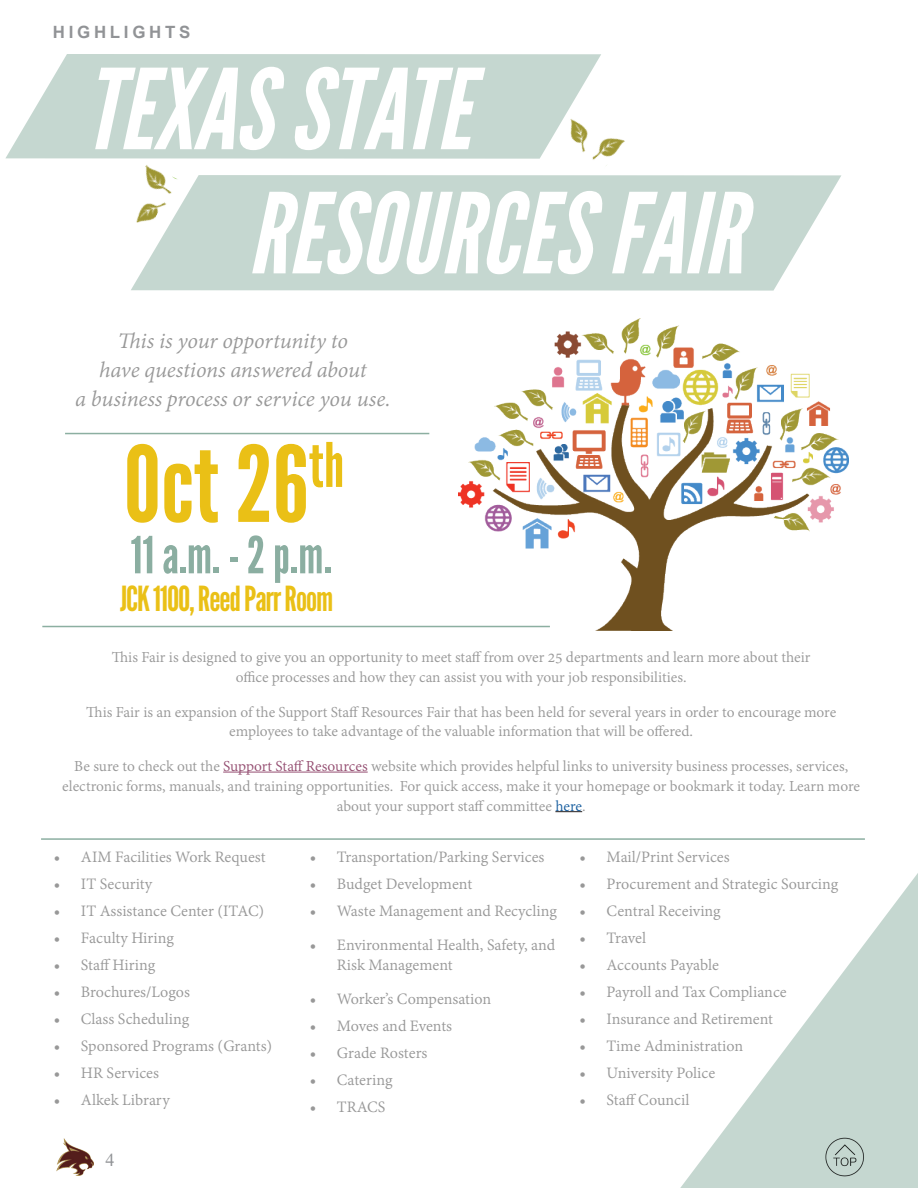
<style>
.page{position:relative;width:918px;height:1188px;background:#fff}
.page>*{position:absolute;margin:0;border:0;box-sizing:border-box;transform-origin:0 0}
.t1{font:italic 111px "League Gothic";color:#fff}
.t2{font:105px "League Gothic";color:#eac016}
.t3{font:51px "League Gothic";color:#8baea1}
.t4{font:34.5px "League Gothic";letter-spacing:-.03em;color:#eac016}
.t5{font:italic 24px/28.8px "Adobe Devanagari";letter-spacing:-.005em;color:#989898;text-align:center}
.t6{font:18px "Times New Roman";color:#919396}
.t7{font:17.25px/19.5px "Adobe Devanagari";color:#989898}
.t8{font:700 16.95px "Arial";letter-spacing:.22em;color:#919396}
.t9{font:16.5px/19.8px "Adobe Devanagari";color:#989898;text-align:center}
.s1{color:#954f72}
.s2{color:#175d9e}
</style>
<div class="page">
<svg style="left:680px;top:873px;width:238px;height:315px"></svg>
<img style="left:57px;top:1138px;width:37px;height:38px">
<img style="left:825px;top:1138px;width:39px;height:39px">
<img style="left:459px;top:319px;width:390px;height:312px">
<svg style="left:131px;top:175px;width:710px;height:116px;background:#c9d9d3"></svg>
<hr style="left:223px;top:772px;width:145px;height:1px;background:#954f72">
<svg style="left:555px;top:811px;width:27px;height:1px"></svg>
<hr style="left:42px;top:626px;width:508px;height:1px;background:#8cafa1">
<hr style="left:65px;top:433px;width:364px;height:1px;background:#8cafa1">
<svg style="left:5px;top:54px;width:596px;height:105px;background:#c9dad3"></svg>
<hr style="left:41px;top:838px;width:824px;height:2px;background:#8cafa1">
<img style="left:558px;top:106px;width:67px;height:60px">
<img style="left:131px;top:165px;width:48px;height:66px">
<p class="t8" style="left:53px;top:20px;width:139px">HIGHLIGHTS</p>
<p class="t1" style="left:84px;top:44px;width:388px">TEXAS STATE</p>
<p class="t1" style="left:248px;top:168px;width:497px">RESOURCES FAIR</p>
<p class="t5" style="left:75px;top:329px;width:317px">This is your opportunity to<br>have questions answered about<br>a business process or service you use.</p>
<p class="t2" style="left:124px;top:422px;width:222px">Oct 26<sup>th</sup></p>
<p class="t3" style="left:131px;top:525px;width:202px">11 a.m. - 2 p.m.</p>
<p class="t4" style="left:120px;top:578px;width:215px">JCK 1100, Reed Parr Room</p>
<p class="t9" style="left:112px;top:649px;width:700px">This Fair is designed to give you an opportunity to meet staff from over 25 departments and learn more about their office processes and how they can assist you with your job responsibilities.</p>
<p class="t9" style="left:86px;top:703px;width:752px">This Fair is an expansion of the Support Staff Resources Fair that has been held for several years in order to encourage more employees to take advantage of the valuable information that will be offered.</p>
<p class="t9" style="left:62px;top:758px;width:799px">Be sure to check out the <span class="s1">Support Staff Resources</span> website which provides helpful links to university business processes, services, electronic forms, manuals, and training opportunities. For quick access, make it your homepage or bookmark it today. Learn more about your support staff committee <span class="s2">here</span>.</p>
<p class="t7" style="left:54px;top:849px;width:213px">• AIM Facilities Work Request</p>
<p class="t7" style="left:54px;top:876px;width:100px">• IT Security</p>
<p class="t7" style="left:54px;top:903px;width:212px">• IT Assistance Center (ITAC)</p>
<p class="t7" style="left:54px;top:930px;width:122px">• Faculty Hiring</p>
<p class="t7" style="left:54px;top:957px;width:103px">• Staff Hiring</p>
<p class="t7" style="left:54px;top:984px;width:138px">• Brochures/Logos</p>
<p class="t7" style="left:54px;top:1011px;width:137px">• Class Scheduling</p>
<p class="t7" style="left:54px;top:1038px;width:220px">• Sponsored Programs (Grants)</p>
<p class="t7" style="left:54px;top:1065px;width:107px">• HR Services</p>
<p class="t7" style="left:54px;top:1092px;width:117px">• Alkek Library</p>
<p class="t6" style="left:105px;top:1147px;width:10px">4</p>
<p class="t7" style="left:310px;top:849px;width:236px">• Transportation/Parking Services</p>
<p class="t7" style="left:310px;top:876px;width:164px">• Budget Development</p>
<p class="t7" style="left:310px;top:903px;width:248px">• Waste Management and Recycling</p>
<p class="t7" style="left:337px;top:937px;width:220px;text-indent:-27px">• Environmental Health, Safety, and<br>Risk Management</p>
<p class="t7" style="left:310px;top:991px;width:183px">• Worker’s Compensation</p>
<p class="t7" style="left:310px;top:1018px;width:144px">• Moves and Events</p>
<p class="t7" style="left:310px;top:1045px;width:119px">• Grade Rosters</p>
<p class="t7" style="left:310px;top:1072px;width:84px">• Catering</p>
<p class="t7" style="left:310px;top:1099px;width:77px">• TRACS</p>
<p class="t7" style="left:580px;top:849px;width:152px">• Mail/Print Services</p>
<p class="t7" style="left:580px;top:876px;width:260px">• Procurement and Strategic Sourcing</p>
<p class="t7" style="left:580px;top:903px;width:143px">• Central Receiving</p>
<p class="t7" style="left:580px;top:930px;width:68px">• Travel</p>
<p class="t7" style="left:580px;top:957px;width:141px">• Accounts Payable</p>
<p class="t7" style="left:580px;top:984px;width:209px">• Payroll and Tax Compliance</p>
<p class="t7" style="left:580px;top:1011px;width:195px">• Insurance and Retirement</p>
<p class="t7" style="left:580px;top:1038px;width:165px">• Time Administration</p>
<p class="t7" style="left:580px;top:1065px;width:137px">• University Police</p>
<p class="t7" style="left:580px;top:1092px;width:111px">• Staff Council</p>
</div>
